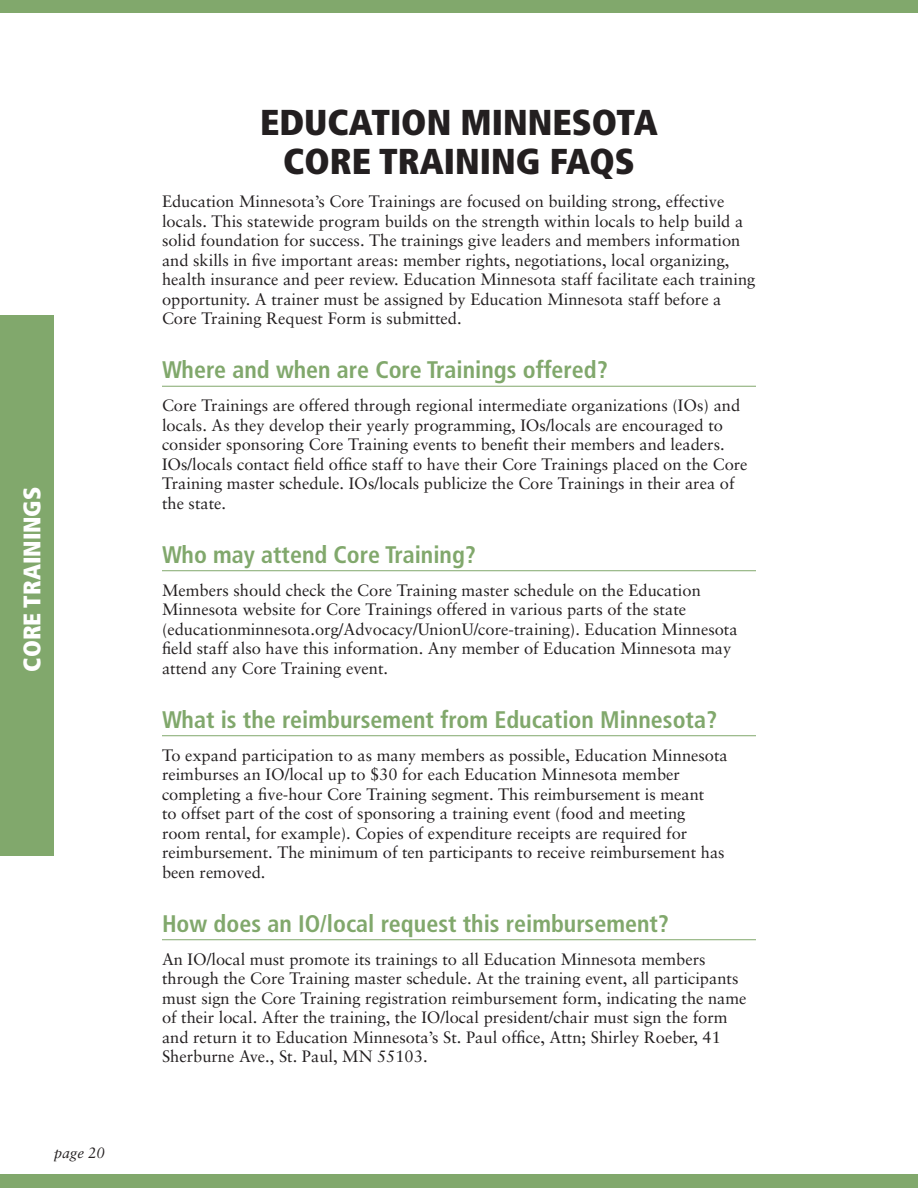
<style>
.page{position:relative;width:918px;height:1188px;background:#fff}
.page>*{position:absolute;margin:0;border:0;box-sizing:border-box;transform-origin:0 0}
.Black_Headline{font:900 condensed 36px/39px "Frutiger LT Std";color:#231f20;text-align:center}
.Subhead_Green_Underl{font:700 condensed 24px "Frutiger LT Std";color:#81a86c}
.t1{font:900 condensed 24px "Frutiger LT Std";color:#fff}
.Body_Text{font:16.5px/19.5px "Sabon";color:#231f20}
.t2{font:italic 15px "Sabon";color:#231f20}
</style>
<div class="page">
<div style="left:0;top:0;width:918px;height:14px;background:#81a86c"></div>
<div style="left:0;top:1174px;width:918px;height:14px;background:#81a86c"></div>
<div style="left:0;top:316px;width:54px;height:540px;background:#81a86c"></div>
<hr style="left:162px;top:386px;width:594px;height:1px;background:#81a86c">
<hr style="left:162px;top:570px;width:594px;height:1px;background:#81a86c">
<hr style="left:162px;top:735px;width:594px;height:1px;background:#81a86c">
<hr style="left:162px;top:939px;width:594px;height:1px;background:#81a86c">
<h2 class="t1" style="left:17px;top:672px;width:186px;rotate:-90deg">CORE TRAININGS</h2>
<p class="t2" style="left:54px;top:1144px;width:52px">page 20</p>
<p class="Black_Headline" style="left:260px;top:103px;width:399px">EDUCATION MINNESOTA<br>CORE TRAINING FAQS</p>
<p class="Body_Text" style="left:162px;top:192px;width:595px">Education Minnesota’s Core Trainings are focused on building strong, effective locals. This statewide program builds on the strength within locals to help build a solid foundation for success. The trainings give leaders and members information and skills in five important areas: member rights, negotiations, local organizing, health insurance and peer review. Education Minnesota staff facilitate each training opportunity. A trainer must be assigned by Education Minnesota staff before a Core Training Request Form is submitted.</p>
<p class="Subhead_Green_Underl" style="left:162px;top:356px;width:447px">Where and when are Core Trainings offered?</p>
<p class="Body_Text" style="left:162px;top:396px;width:587px">Core Trainings are offered through regional intermediate organizations (IOs) and locals. As they develop their yearly programming, IOs/locals are encouraged to consider sponsoring Core Training events to benefit their members and leaders.<br>IOs/locals contact field office staff to have their Core Trainings placed on the Core Training master schedule. IOs/locals publicize the Core Trainings in their area of the state.</p>
<p class="Subhead_Green_Underl" style="left:162px;top:540px;width:316px">Who may attend Core Training?</p>
<p class="Body_Text" style="left:162px;top:580px;width:577px">Members should check the Core Training master schedule on the Education Minnesota website for Core Trainings offered in various parts of the state (educationminnesota.org/Advocacy/UnionU/core-training). Education Minnesota field staff also have this information. Any member of Education Minnesota may attend any Core Training event.</p>
<p class="Subhead_Green_Underl" style="left:162px;top:705px;width:557px">What is the reimbursement from Education Minnesota?</p>
<p class="Body_Text" style="left:162px;top:745px;width:567px">To expand participation to as many members as possible, Education Minnesota reimburses an IO/local up to $30 for each Education Minnesota member completing a five-hour Core Training segment. This reimbursement is meant<br>to offset part of the cost of sponsoring a training event (food and meeting room rental, for example). Copies of expenditure receipts are required for reimbursement. The minimum of ten participants to receive reimbursement has been removed.</p>
<p class="Subhead_Green_Underl" style="left:162px;top:909px;width:509px">How does an IO/local request this reimbursement?</p>
<p class="Body_Text" style="left:162px;top:949px;width:586px">An IO/local must promote its trainings to all Education Minnesota members through the Core Training master schedule. At the training event, all participants must sign the Core Training registration reimbursement form, indicating the name of their local. After the training, the IO/local president/chair must sign the form and return it to Education Minnesota’s St. Paul office, Attn; Shirley Roeber, 41<br>Sherburne Ave., St. Paul, MN 55103.</p>
</div>
